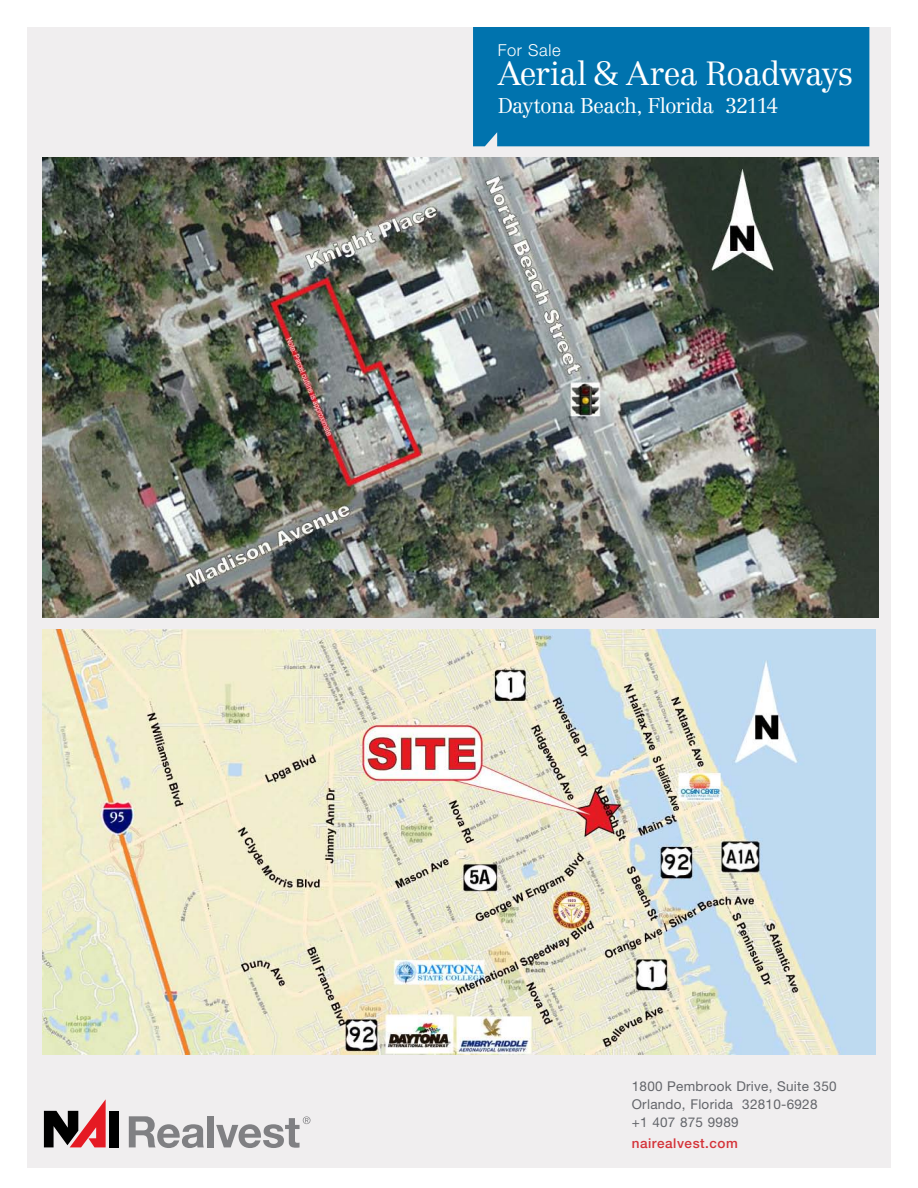
<style>
.page{position:relative;width:918px;height:1188px;background:#fff}
.page>*{position:absolute;margin:0;border:0;box-sizing:border-box;transform-origin:0 0}
.t1{font:300 33px "Centennial LT Std";letter-spacing:-.03em;color:#fff}
.t2{font:300 21px "Centennial LT Std";letter-spacing:-.04em;color:#fff}
.t3{font:300 16.5px "Helvetica Neue LT Std";letter-spacing:.045em;color:#fff}
.t4{font:13.5px "Helvetica Neue LT Std";letter-spacing:.02em;color:#63656a}
.t5{font:500 13.5px "Helvetica Neue LT Std";letter-spacing:.04em;color:#d43238}
</style>
<div class="page">
<div style="left:27px;top:27px;width:864px;height:1140px;background:#f0eeef"></div>
<div style="left:109px;top:1111px;width:10px;height:36px;background:#000"></div>
<svg style="left:44px;top:1099px;width:62px;height:48px"></svg>
<svg style="left:129px;top:1116px;width:75px;height:32px"></svg>
<div style="left:208px;top:1116px;width:6px;height:31px;background:#808083"></div>
<svg style="left:216px;top:1116px;width:94px;height:32px"></svg>
<div style="left:473px;top:27px;width:396px;height:119px;background:#0073ae"></div>
<img style="left:42px;top:157px;width:836px;height:461px">
<img style="left:42px;top:630px;width:834px;height:425px">
<p class="t3" style="left:498px;top:40px;width:65px">For Sale</p>
<p class="t1" style="left:498px;top:53px;width:357px">Aerial &amp; Area Roadways</p>
<p class="t2" style="left:498px;top:93px;width:283px">Daytona Beach, Florida 32114</p>
<p class="t4" style="left:632px;top:1078px;width:206px">1800 Pembrook Drive, Suite 350</p>
<p class="t4" style="left:632px;top:1096px;width:187px">Orlando, Florida 32810-6928</p>
<p class="t4" style="left:632px;top:1114px;width:108px">+1 407 875 9989</p>
<p class="t5" style="left:632px;top:1135px;width:108px">nairealvest.com</p>
</div>
